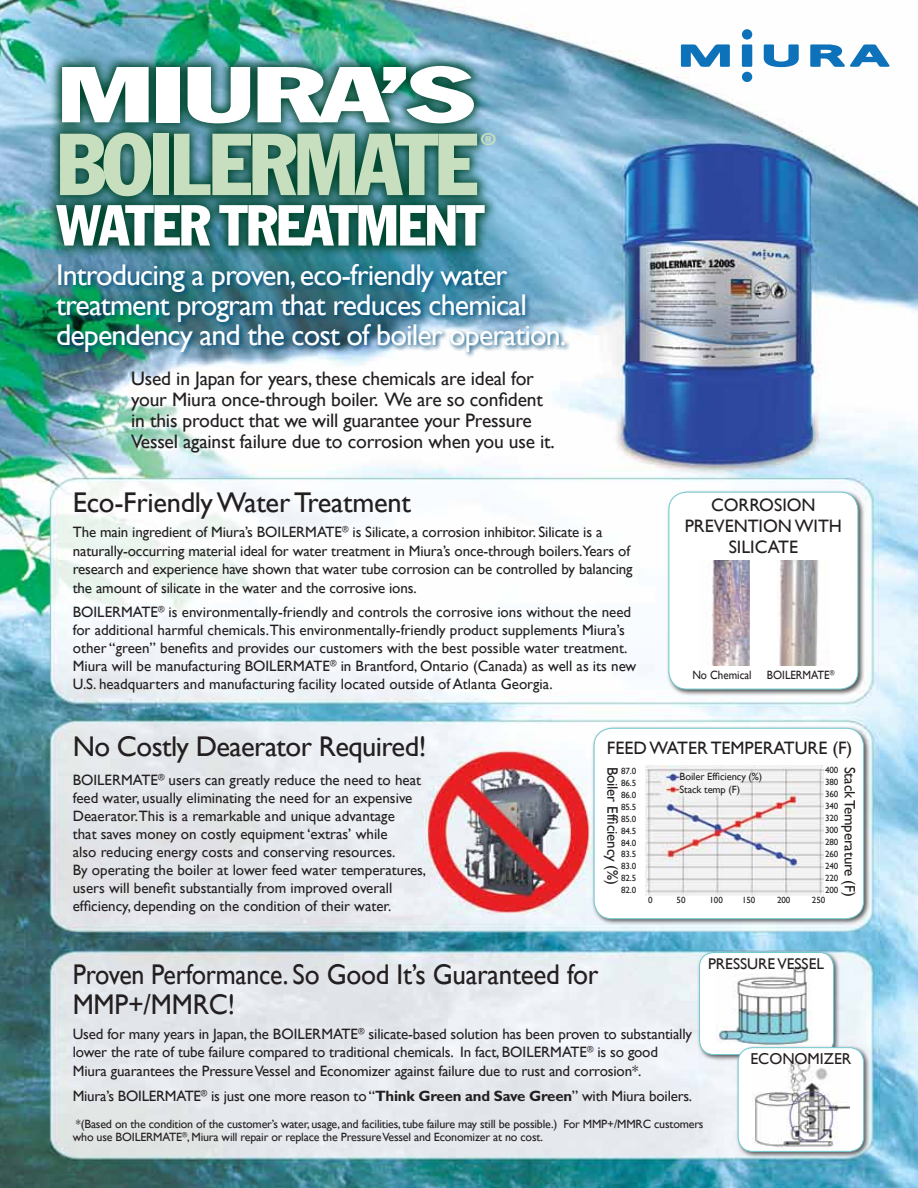
<style>
.page{position:relative;width:918px;height:1188px;background:#fff}
.page>*{position:absolute;margin:0;border:0;box-sizing:border-box;transform-origin:0 0}
.t1{font:condensed 86.25px "Franklin Gothic";letter-spacing:-.035em;color:#c7dfbf}
.t2{font:condensed 77.7px "Franklin Gothic";letter-spacing:-.035em;color:#fff;scale:1.67 1}
.t3{font:condensed 56.85px "Franklin Gothic";letter-spacing:-.025em;color:#fff}
.t4{font:30px/30px "Gill Sans";letter-spacing:-.03em;color:#fff}
.t5{font:28.5px "Gill Sans";letter-spacing:-.01em;color:#231f20}
.t6{font:28.5px/29.2px "Gill Sans";letter-spacing:-.01em;color:#231f20;scale:.91 1}
.t7{font:19.5px/21px "Gill Sans";letter-spacing:-.01em;color:#231f20}
.t8{font:18px/21px "Gill Sans";color:#231f20}
.t9{font:condensed 16.5px "Franklin Gothic";color:#c7dfbf;scale:1.2 1}
.t10{font:15.75px "Gill Sans";color:#231f20}
.t11{font:15.45px "Gill Sans";color:#231f20}
.t12{font:15px/18px "Gill Sans";color:#231f20}
.t13{font:12px/13.5px "Gill Sans";letter-spacing:-.015em;color:#231f20}
.t14{font:12px "Gill Sans";letter-spacing:-.015em;color:#231f20;scale:.92 1}
.t15{font:10.5px/13.5px "Gill Sans";letter-spacing:-.01em;color:#231f20}
.t16{font:9px/12px "Gill Sans";letter-spacing:-.01em;color:#231f20;text-align:justify}
.s1{font-weight:700}
</style>
<div class="page">
<img style="left:0;top:0;width:918px;height:1188px">
<svg style="left:681px;top:44px;width:49px;height:23px"></svg>
<svg style="left:810px;top:44px;width:80px;height:23px"></svg>
<div style="left:742px;top:44px;width:10px;height:23px;background:#0d72ba"></div>
<div style="left:742px;top:29px;width:10px;height:11px;background:#0d72ba;border-radius:50%"></div>
<div style="left:742px;top:72px;width:10px;height:10px;background:#0d72ba;border-radius:50%"></div>
<svg style="left:764px;top:44px;width:35px;height:23px"></svg>
<img style="left:54px;top:262px;width:517px;height:96px">
<svg style="left:44px;top:53px;width:453px;height:206px;background:#21665c"></svg>
<div style="left:666px;top:490px;width:199px;height:206px;background:#231f20;opacity:.75"></div>
<div style="left:669px;top:492px;width:189px;height:197px;background:#fff;border-radius:18px"></div>
<div style="left:669px;top:492px;width:189px;height:197px;border:1px solid #6fcbd0;border-radius:18px"></div>
<img style="left:712px;top:561px;width:38px;height:105px">
<img style="left:777px;top:561px;width:42px;height:105px">
<div style="left:591px;top:726px;width:279px;height:200px;background:#231f20;opacity:.75"></div>
<div style="left:594px;top:728px;width:270px;height:191px;background:#fff;border-radius:18px"></div>
<div style="left:594px;top:728px;width:270px;height:191px;border:1px solid #6fcbd0;border-radius:18px"></div>
<img style="left:645px;top:766px;width:179px;height:129px">
<div style="left:697px;top:950px;width:143px;height:111px;background:#231f20;opacity:.75"></div>
<div style="left:700px;top:952px;width:133px;height:103px;background:#fff;border-radius:14px"></div>
<img style="left:715px;top:966px;width:98px;height:79px">
<div style="left:699px;top:952px;width:135px;height:103px;border:1px solid #6fcbd0;border-radius:14px"></div>
<div style="left:736px;top:1045px;width:134px;height:113px;background:#231f20;opacity:.75"></div>
<div style="left:738px;top:1048px;width:126px;height:103px;background:#fff;border-radius:15px"></div>
<img style="left:752px;top:1057px;width:98px;height:91px">
<div style="left:738px;top:1048px;width:126px;height:104px;border:1px solid #6fcbd0;border-radius:15px"></div>
<div style="left:132px;top:372px;width:426px;height:84px;background:#fff"></div>
<h2 class="t2" style="left:56px;top:47px;width:252px">MIURA’S</h2>
<h1 class="t1" style="left:56px;top:112px;width:423px">BOILERMATE</h1>
<h3 class="t3" style="left:56px;top:191px;width:221px">WATER TREATME</h3>
<h3 class="t3" style="left:424px;top:191px;width:62px">NT</h3>
<p class="t9" style="left:481px;top:129px;width:15px">®</p>
<h3 class="t4" style="left:56px;top:260px;width:512px">Introducing a proven, eco-friendly water treatment program that reduces chemical dependency and the cost of boiler operation.</h3>
<h3 class="t7" style="left:131px;top:368px;width:425px">Used in Japan for years, these chemicals are ideal for your Miura once-through boiler. We are so confident in this product that we will guarantee your Pressure Vessel against failure due to corrosion when you use it.</h3>
<h3 class="t5" style="left:73px;top:486px;width:340px">Eco-Friendly Water Treatment</h3>
<p class="t12" style="left:73px;top:523px;width:561px;line-height:18.5px">The main ingredient of Miura’s BOILERMATE<sup>®</sup> is Silicate, a corrosion inhibitor. Silicate is a naturally-occurring material ideal for water treatment in Miura’s once-through boilers.Years of research and experience have shown that water tube corrosion can be controlled by balancing the amount of silicate in the water and the corrosive ions.</p>
<p class="t12" style="left:73px;top:603px;width:565px">BOILERMATE<sup>®</sup> is environmentally-friendly and controls the corrosive ions without the need for additional harmful chemicals.This environmentally-friendly product supplements Miura’s other “green” benefits and provides our customers with the best possible water treatment.<br>Miura will be manufacturing BOILERMATE<sup>®</sup> in Brantford, Ontario (Canada) as well as its new U.S. headquarters and manufacturing facility located outside of Atlanta Georgia.</p>
<p class="t8" style="left:711px;top:494px;width:25px">Corrosio</p>
<p class="t8" style="left:685px;top:494px;width:132px;text-indent:117px">n<br>Preventio n wit</p>
<p class="t8" style="left:829px;top:515px;width:15px">h</p>
<p class="t8" style="left:729px;top:536px;width:18px">Silicate</p>
<p class="t14" style="left:692px;top:668px;width:66px">No Chemical</p>
<p class="t14" style="left:767px;top:668px;width:75px">BOILERMATE<sup>®</sup></p>
<h3 class="t5" style="left:73px;top:730px;width:355px">No Costly Deaerator Required!</h3>
<p class="t12" style="left:73px;top:771px;width:355px">BOILERMATE<sup>®</sup> users can greatly reduce the need to heat feed water, usually eliminating the need for an expensive Deaerator.This is a remarkable and unique advantage<br>that saves money on costly equipment ‘extras’ while<br>also reducing energy costs and conserving resources.<br>By operating the boiler at lower feed water temperatures, users will benefit substantially from improved overall efficiency, depending on the condition of their water.</p>
<p class="t8" style="left:607px;top:737px;width:20px">Feed</p>
<p class="t8" style="left:650px;top:737px;width:13px">water</p>
<p class="t8" style="left:711px;top:737px;width:12px">temperature</p>
<p class="t8" style="left:832px;top:737px;width:22px">(F)</p>
<p class="t15" style="left:680px;top:769px;width:84px">Boiler Efficiency (%)<br>Stack temp (F)</p>
<p class="t16" style="left:621px;top:764px;width:17px">87.0<br>86.5<br>86.0<br>85.5<br>85.0<br>84.5<br>84.0<br>83.5<br>83.0<br>82.5<br>82.0</p>
<p class="t16" style="left:825px;top:764px;width:15px">400<br>380<br>360<br>340<br>320<br>300<br>280<br>260<br>240<br>220<br>200</p>
<p class="t16" style="left:648px;top:894px;width:6px">0</p>
<p class="t16" style="left:677px;top:894px;width:10px">50</p>
<p class="t16" style="left:710px;top:894px;width:15px">100</p>
<p class="t16" style="left:742px;top:894px;width:15px">150</p>
<p class="t16" style="left:777px;top:894px;width:15px">200</p>
<p class="t16" style="left:812px;top:894px;width:15px">250</p>
<p class="t12" style="left:622px;top:767px;width:120px;rotate:90deg">Boiler Efficiency (%)</p>
<p class="t12" style="left:859px;top:767px;width:132px;rotate:90deg">Stack Temperature (F)</p>
<p class="t11" style="left:708px;top:954px;width:18px">Pressure</p>
<p class="t11" style="left:777px;top:954px;width:18px">vessel</p>
<h3 class="t6" style="left:73px;top:960px;width:579px">Proven Performance. So Good It’s Guaranteed for<br>MMP+/MMRC!</h3>
<p class="t12" style="left:73px;top:1024px;width:621px;line-height:18.5px">Used for many years in Japan, the BOILERMATE<sup>®</sup> silicate-based solution has been proven to substantially lower the rate of tube failure compared to traditional chemicals. In fact, BOILERMATE<sup>®</sup> is so good<br>Miura guarantees the Pressure Vessel and Economizer against failure due to rust and corrosion*.</p>
<p class="t12" style="left:73px;top:1087px;width:621px">Miura’s BOILERMATE<sup>®</sup> is just one more reason to “<span class="s1">Think Green and Save Green</span>” with Miura boilers.</p>
<p class="t13" style="left:73px;top:1117px;width:632px">*(Based on the condition of the customer’s water, usage, and facilities, tube failure may still be possible.) For MMP+/MMRC customers who use BOILERMATE<sup>®</sup>, Miura will repair or replace the Pressure Vessel and Economizer at no cost.</p>
<p class="t10" style="left:750px;top:1050px;width:55px">Economi</p>
<p class="t10" style="left:824px;top:1050px;width:20px">zer</p>
</div>
